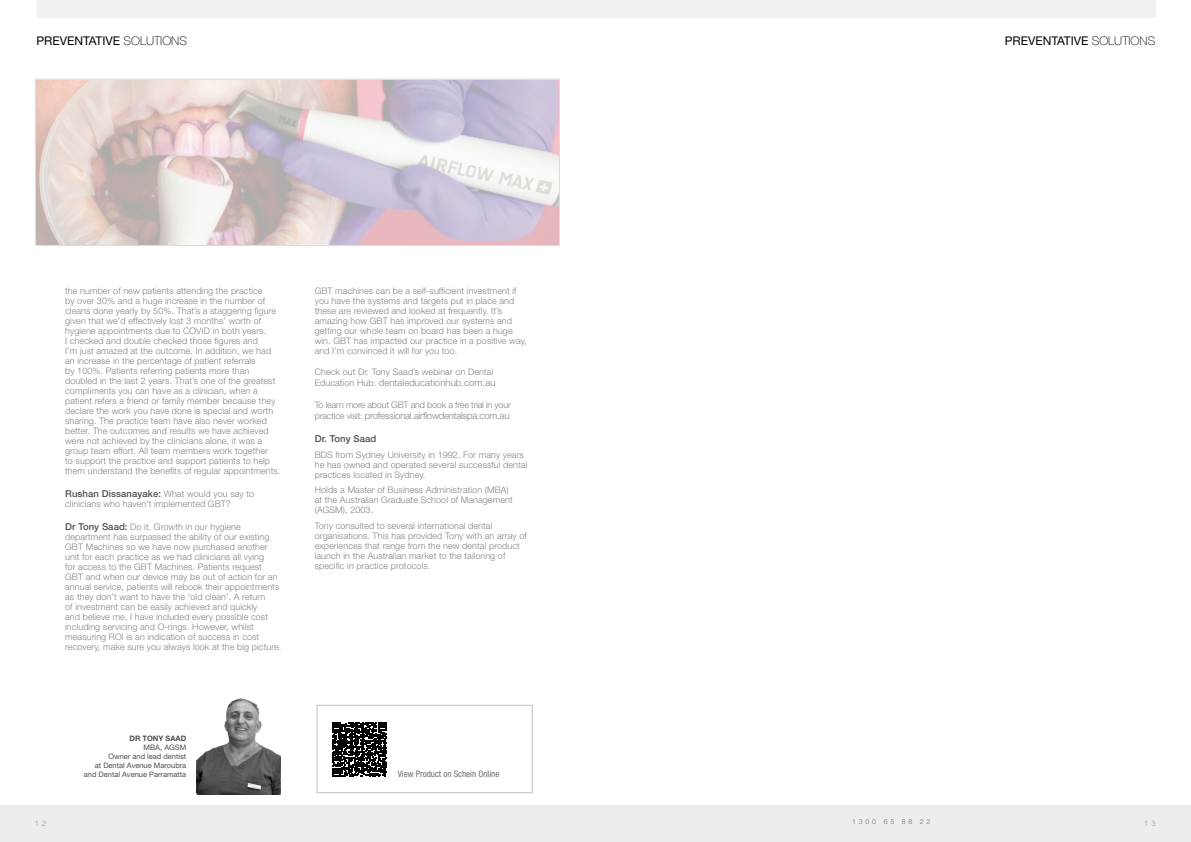
<style>
.page{position:relative;width:1191px;height:842px;background:#fff}
.page>*{position:absolute;margin:0;border:0;box-sizing:border-box;transform-origin:0 0}
.t1{font:12px "Helvetica Neue LT Std";color:#000}
.t2{font:300 9.5px "Helvetica Neue LT Std";letter-spacing:-.02em;color:#808285}
.t3{font:500 9.5px "Helvetica Neue LT Std";letter-spacing:.01em;color:#4d4d4f}
.t4{font:300 9.5px "Helvetica Neue LT Std";letter-spacing:.01em;color:#808285}
.t5{font:300 9px/10px "Helvetica Neue LT Std";letter-spacing:.01em;color:#808285}
.t6{font:300 9px "Helvetica Neue LT Std";letter-spacing:-.02em;color:#808285}
.t7{font:condensed 9px "Helvetica Neue LT Std";color:#6d6e71}
.t8{font:7.5px/9px "Helvetica Neue LT Std";color:#4d4d4f;text-align:right}
.t9{font:700 7.5px "Helvetica Neue LT Std";color:#4d4d4f}
.t10{font:300 7.5px "Helvetica Neue LT Std";color:#939598}
.t11{font:300 7px "Helvetica Neue LT Std";letter-spacing:.4em;color:#6d6e71}
.s1{font-weight:100}
.s2{font-weight:300;font-size:9px;color:#808285}
.s3{font-weight:500;font-size:9.5px;color:#4d4d4f}
.s4{font-size:9px}
</style>
<div class="page">
<div style="left:37px;top:0;width:1118px;height:18px;background:#f1f1f2"></div>
<svg style="left:332px;top:722px;width:55px;height:55px"></svg>
<div style="left:317px;top:705px;width:215px;height:88px;border:1px solid #bcbec0"></div>
<img style="left:197px;top:698px;width:84px;height:96px">
<div style="left:0;top:806px;width:1191px;height:36px;background:#eeedec"></div>
<img style="left:37px;top:81px;width:521px;height:163px">
<div style="left:35px;top:79px;width:525px;height:167px;border:1px solid #dcddde"></div>
<h1 class="t1" style="left:36px;top:33px;width:152px">PREVENTATIVE <span class="s1">SOLUTIONS</span></h1>
<h1 class="t1" style="left:1004px;top:33px;width:152px">PREVENTATIVE <span class="s1">SOLUTIONS</span></h1>
<p class="t5" style="left:65px;top:286px;width:217px">the number of new patients attending the practice<br>by over 30% and a huge increase in the number of cleans done yearly by 50%. That’s a staggering figure given that we’d effectively lost 3 months’ worth of hygiene appointments due to COVID in both years.<br>I checked and double checked those figures and<br>I’m just amazed at the outcome. In addition, we had an increase in the percentage of patient referrals<br>by 100%. Patients referring patients more than doubled in the last 2 years. That’s one of the greatest compliments you can have as a clinician, when a patient refers a friend or family member because they declare the work you have done is special and worth sharing. The practice team have also never worked better. The outcomes and results we have achieved were not achieved by the clinicians alone, it was a group team effort. All team members work together<br>to support the practice and support patients to help them understand the benefits of regular appointments.</p>
<p class="t3" style="left:65px;top:488px;width:190px">Rushan Dissanayake: <span class="s2">What would you say to</span></p>
<p class="t5" style="left:65px;top:498px;width:167px">clinicians who haven’t implemented GBT?</p>
<p class="t5" style="left:65px;top:521px;width:218px"><span class="s3">Dr Tony Saad:</span> Do it. Growth in our hygiene department has surpassed the ability of our existing GBT Machines so we have now purchased another unit for each practice as we had clinicians all vying<br>for access to the GBT Machines. Patients request GBT and when our device may be out of action for an annual service, patients will rebook their appointments as they don’t want to have the ‘old clean’. A return<br>of investment can be easily achieved and quickly<br>and believe me, I have included every possible cost including servicing and O-rings. However, whilst measuring ROI is an indication of success in cost recovery, make sure you always look at the big picture.</p>
<p class="t9" style="left:129px;top:734px;width:58px">DR TONY SAAD</p>
<p class="t8" style="left:84px;top:743px;width:104px">MBA, AGSM<br>Owner and lead dentist<br>at Dental Avenue Maroubra and Dental Avenue Parramatta</p>
<p class="t5" style="left:315px;top:285px;width:213px">GBT machines can be a self-sufficient investment if you have the systems and targets put in place and these are reviewed and looked at frequently. It’s amazing how GBT has improved our systems and getting our whole team on board has been a huge win. GBT has impacted our practice in a positive way, and I’m convinced it will for you too.</p>
<p class="t5" style="left:315px;top:367px;width:180px">Check out Dr. Tony Saad’s webinar on Dental</p>
<p class="t4" style="left:315px;top:377px;width:182px"><span class="s4">Education Hub:</span> dentaleducationhub.com.au</p>
<p class="t6" style="left:315px;top:399px;width:198px">To learn more about GBT and book a free trial in your</p>
<p class="t2" style="left:315px;top:410px;width:196px"><span class="s4">practice visit:</span> professional.airflowdentalspa.com.au</p>
<p class="t3" style="left:315px;top:433px;width:63px">Dr. Tony Saad</p>
<p class="t5" style="left:315px;top:449px;width:214px">BDS from Sydney University in 1992. For many years he has owned and operated several successful dental practices located in Sydney.</p>
<p class="t5" style="left:315px;top:485px;width:199px">Holds a Master of Business Administration (MBA) at the Australian Graduate School of Management (AGSM), 2003.</p>
<p class="t5" style="left:315px;top:520px;width:213px">Tony consulted to several international dental organisations. This has provided Tony with an array of experiences that range from the new dental product launch in the Australian market to the tailoring of specific in practice protocols.</p>
<p class="t7" style="left:398px;top:769px;width:103px">View Product on Schein Online</p>
<p class="t10" style="left:35px;top:819px;width:13px">1 2</p>
<p class="t11" style="left:852px;top:817px;width:80px">1300 65 88 22</p>
<p class="t10" style="left:1144px;top:819px;width:13px">1 3</p>
</div>
